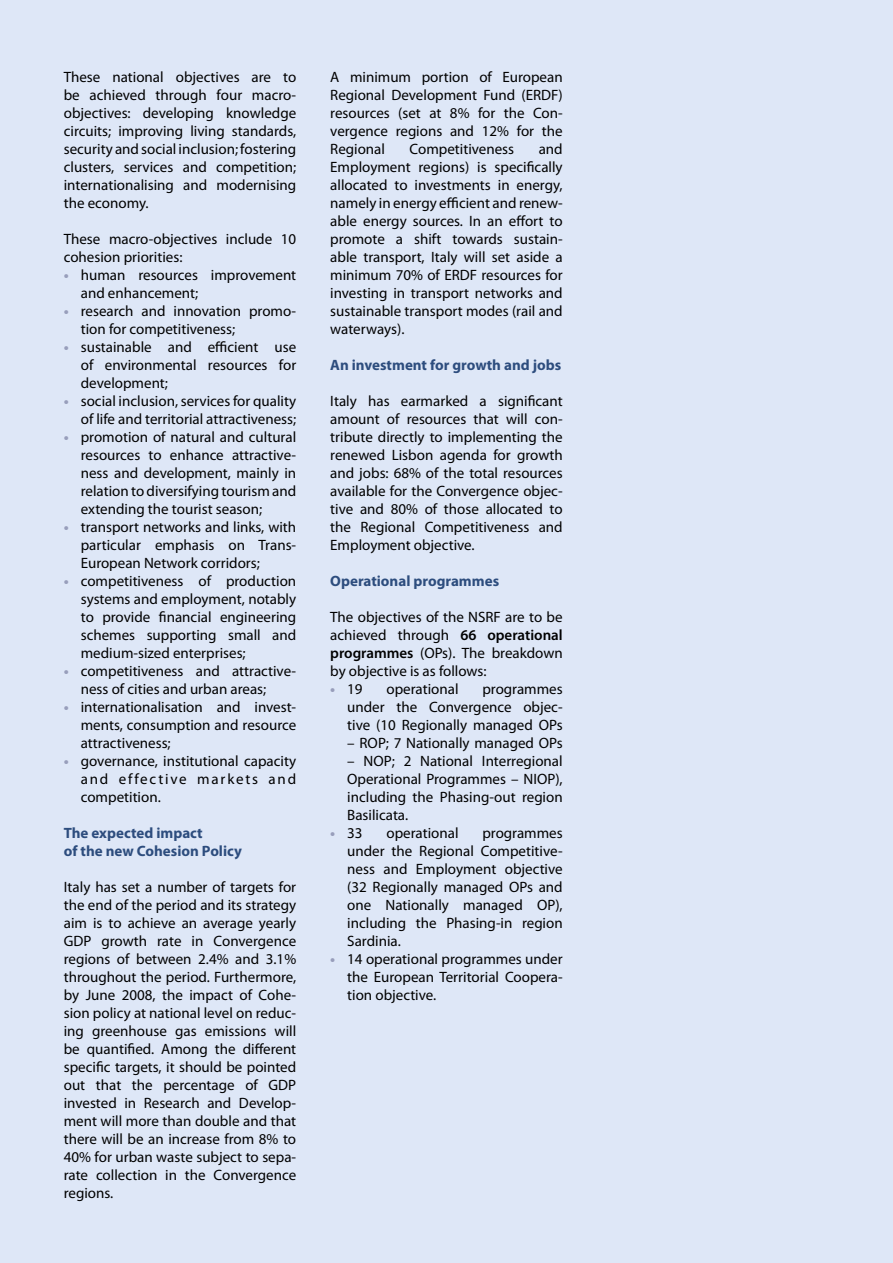
<style>
.page{position:relative;width:893px;height:1263px;background:#dee7f7}
.page>*{position:absolute;margin:0;border:0;box-sizing:border-box;transform-origin:0 0}
._0_Body{font:15px/18px "Myriad Pro";color:#000;text-align:justify}
._0_Body_bullet_lev_1{font:15px/18px "Myriad Pro";color:#000;text-align:justify}
.Intertitre{font:700 15px/18px "Myriad Pro";color:#2d4d7e}
.s1{font-weight:700;color:#989ebb}
.s2{font-weight:600}
</style>
<div class="page">
<p class="_0_Body" style="left:64px;top:68px;width:234px">These national objectives are to be achieved through four macro&shy;objectives: developing knowledge circuits; improving living standards, security and social inclusion; fostering clusters, services and competition; internationalising and modernising the economy.</p>
<p class="_0_Body" style="left:64px;top:230px;width:234px">These macro-objectives include 10 cohesion priorities:</p>
<p class="_0_Body_bullet_lev_1" style="left:81px;top:266px;width:217px;text-indent:-17px"><span class="s1">•</span> human resources improvement and enhancement;</p>
<p class="_0_Body_bullet_lev_1" style="left:81px;top:302px;width:217px;text-indent:-17px"><span class="s1">•</span> research and innovation promo&shy;tion for competitiveness;</p>
<p class="_0_Body_bullet_lev_1" style="left:81px;top:338px;width:217px;text-indent:-17px"><span class="s1">•</span> sustainable and efficient use of environmental resources for development;</p>
<p class="_0_Body_bullet_lev_1" style="left:64px;top:392px;width:234px;text-align:right"><span class="s1">•</span> social inclusion, services for quality of life and territorial attractiveness;</p>
<p class="_0_Body_bullet_lev_1" style="left:81px;top:428px;width:217px;text-indent:-17px"><span class="s1">•</span> promotion of natural and cultural resources to enhance attractive&shy;ness and development, mainly in relation to diversifying tourism and extending the tourist season;</p>
<p class="_0_Body_bullet_lev_1" style="left:81px;top:518px;width:217px;text-indent:-17px"><span class="s1">•</span> transport networks and links, with particular emphasis on Trans-European Network corridors;</p>
<p class="_0_Body_bullet_lev_1" style="left:81px;top:572px;width:217px;text-indent:-17px"><span class="s1">•</span> competitiveness of production systems and employment, notably to provide financial engineering schemes supporting small and medium-sized enterprises;</p>
<p class="_0_Body_bullet_lev_1" style="left:81px;top:662px;width:217px;text-indent:-17px"><span class="s1">•</span> competitiveness and attractive&shy;ness of cities and urban areas;</p>
<p class="_0_Body_bullet_lev_1" style="left:81px;top:698px;width:217px;text-indent:-17px"><span class="s1">•</span> internationalisation and invest&shy;ments, consumption and resource attractiveness;</p>
<p class="_0_Body_bullet_lev_1" style="left:81px;top:752px;width:217px;text-indent:-17px"><span class="s1">•</span> governance, institutional capacity and effective markets and competition.</p>
<p class="Intertitre" style="left:64px;top:823px;width:180px">The expected impact<br>of the new Cohesion Policy</p>
<p class="_0_Body" style="left:64px;top:878px;width:234px">Italy has set a number of targets for the end of the period and its strategy aim is to achieve an average yearly GDP growth rate in Convergence regions of between 2.4% and 3.1% throughout the period. Furthermore, by June 2008, the impact of Cohe&shy;sion policy at national level on reduc&shy;ing greenhouse gas emissions will be quantified. Among the different specific targets, it should be pointed out that the percentage of GDP invested in Research and Develop&shy;ment will more than double and that there will be an increase from 8% to 40% for urban waste subject to sepa&shy;rate collection in the Convergence regions.</p>
<p class="_0_Body" style="left:330px;top:68px;width:234px">A minimum portion of European Regional Development Fund (ERDF) resources (set at 8% for the Con&shy;vergence regions and 12% for the Regional</p>
<p class="_0_Body" style="left:330px;top:140px;width:234px;text-indent:208px">and Employment regions) is specifically allocated to investments in energy, namely in energy efficient and renew&shy;able energy sources. In an effort to promote a shift towards sustain&shy;able transport, Italy will set aside a minimum 70% of ERDF resources for investing in transport networks and sustainable transport modes (rail and waterways).</p>
<p class="Intertitre" style="left:330px;top:355px;width:233px">An investment for growth and jobs</p>
<p class="_0_Body" style="left:330px;top:392px;width:234px">Italy has earmarked a significant amount of resources that will con&shy;tribute directly to implementing the renewed Lisbon agenda for growth and jobs: 68% of the total resources available for the Convergence objec&shy;tive and 80% of those allocated to the Regional Competitiveness and Employment objective.</p>
<p class="Intertitre" style="left:330px;top:571px;width:170px">Operational programmes</p>
<p class="_0_Body" style="left:330px;top:608px;width:234px">The objectives of the NSRF are to be achieved through <span class="s2">66 operational programmes</span> (OPs). The breakdown by objective is as follows:</p>
<p class="_0_Body_bullet_lev_1" style="left:330px;top:680px;width:34px"><span class="s1">•</span> 19</p>
<p class="_0_Body_bullet_lev_1" style="left:386px;top:680px;width:74px">operational</p>
<p class="_0_Body" style="left:410px;top:140px;width:106px">Competitiveness</p>
<p class="_0_Body_bullet_lev_1" style="left:347px;top:680px;width:217px;text-indent:135px">programmes under the Convergence objec&shy;tive (10 Regionally managed OPs</p>
<p class="_0_Body_bullet_lev_1" style="left:347px;top:734px;width:217px">– ROP; 7 Nationally managed OPs</p>
<p class="_0_Body_bullet_lev_1" style="left:347px;top:752px;width:217px">– NOP; 2 National Interregional Operational Programmes – NIOP), including the Phasing-out region Basilicata.</p>
<p class="_0_Body_bullet_lev_1" style="left:330px;top:824px;width:34px"><span class="s1">•</span> 33</p>
<p class="_0_Body_bullet_lev_1" style="left:386px;top:824px;width:74px">operational</p>
<p class="_0_Body_bullet_lev_1" style="left:347px;top:824px;width:217px;text-indent:135px">programmes under the Regional Competitive&shy;ness and Employment objective (32 Regionally managed OPs and one Nationally managed OP), including the Phasing-in region Sardinia.</p>
<p class="_0_Body_bullet_lev_1" style="left:347px;top:950px;width:217px;text-indent:-17px"><span class="s1">•</span> 14 operational programmes under the European Territorial Coopera&shy;tion objective.</p>
</div>
